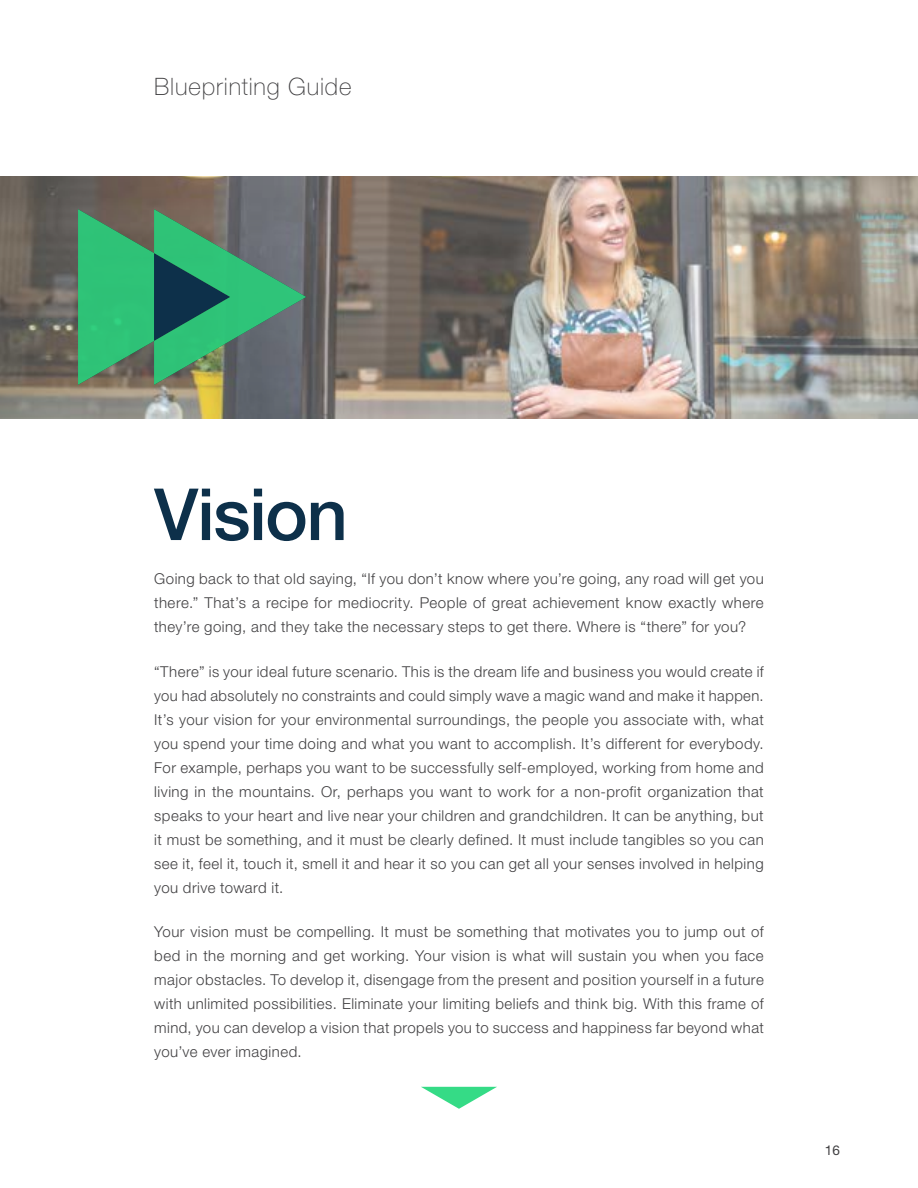
<style>
.page{position:relative;width:918px;height:1188px;background:#fff}
.page>*{position:absolute;margin:0;border:0;box-sizing:border-box;transform-origin:0 0}
.t1{font:500 72px "Helvetica Neue LT Pro";letter-spacing:-.02em;color:#0d304a}
.t2{font:100 24px "Helvetica Neue LT Pro";letter-spacing:.035em;color:#414042}
.t3{font:300 15px/24px "Helvetica Neue LT Pro";letter-spacing:.03em;color:#414042;text-align:justify}
.t4{font:13.5px "Helvetica Neue LT Pro";color:#414042}
</style>
<div class="page">
<img style="left:0;top:176px;width:918px;height:242px">
<svg style="left:78px;top:209px;width:228px;height:176px;background:#45926d"></svg>
<svg style="left:421px;top:1087px;width:76px;height:22px"></svg>
<h2 class="t2" style="left:154px;top:72px;width:199px">Blueprinting Guide</h2>
<h1 class="t1" style="left:154px;top:471px;width:195px">Vision</h1>
<p class="t3" style="left:154px;top:567px;width:611px">Going back to that old saying, “If you don’t know where you’re going, any road will get you there.” That’s a recipe for mediocrity. People of great achievement know exactly where they’re going, and they take the necessary steps to get there. Where is “there” for you?</p>
<p class="t3" style="left:154px;top:659px;width:611px">“There” is your ideal future scenario. This is the dream life and business you would create if you had absolutely no constraints and could simply wave a magic wand and make it happen.<br>It’s your vision for your environmental surroundings, the people you associate with, what you spend your time doing and what you want to accomplish. It’s different for everybody.<br>For example, perhaps you want to be successfully self-employed, working from home and living in the mountains. Or, perhaps you want to work for a non-profit organization that speaks to your heart and live near your children and grandchildren. It can be anything, but it must be something, and it must be clearly defined. It must include tangibles so you can see it, feel it, touch it, smell it and hear it so you can get all your senses involved in helping you drive toward it.</p>
<p class="t3" style="left:154px;top:919px;width:611px">Your vision must be compelling. It must be something that motivates you to jump out of bed in the morning and get working. Your vision is what will sustain you when you face major obstacles. To develop it, disengage from the present and position yourself in a future with unlimited possibilities. Eliminate your limiting beliefs and think big. With this frame of mind, you can develop a vision that propels you to success and happiness far beyond what you’ve ever imagined.</p>
<p class="t4" style="left:825px;top:1141px;width:17px">16</p>
</div>
